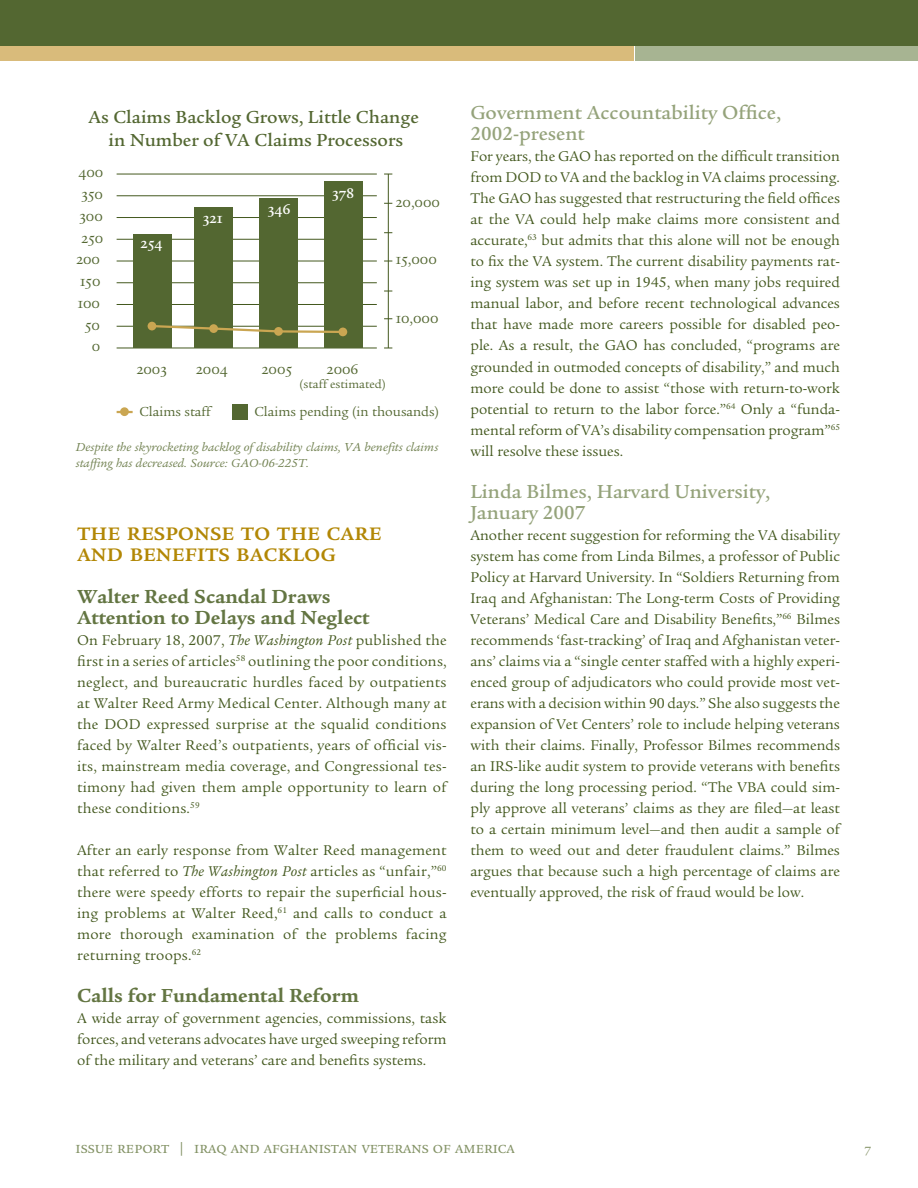
<style>
.page{position:relative;width:918px;height:1188px;background:#fff}
.page>*{position:absolute;margin:0;border:0;box-sizing:border-box;transform-origin:0 0}
.t1{font:500 25.5px/21px "Legacy Serif SC";color:#b28705}
.t2{font:500 19.5px/21px "Legacy Serif";color:#95a37b}
.t3{font:700 19.5px/21px "Legacy Serif";color:#637542}
.t4{font:500 18px/22.5px "Legacy Serif";color:#536731;text-align:center}
.t5{font:16.5px "Legacy Serif SC";color:#849366}
.t6{font:15px "Legacy Serif SC";color:#536731}
.t7{font:500 15px "Legacy Serif SC";color:#fff}
.t8{font:14.7px/21px "Legacy Serif";color:#44591f;text-align:justify}
.t9{font:13.5px "Legacy Serif";color:#536731}
.t10{font:13.2px "Legacy Serif SC";color:#849366}
.t11{font:italic 12px/15.8px "Legacy Serif";color:#738353;scale:1.09 1}
.t12{font:12px "Legacy Serif";color:#536731}
.s1{font-style:italic}
</style>
<div class="page">
<div style="left:0;top:0;width:633px;height:61px;background:#d9bb7b"></div>
<div style="left:636px;top:0;width:282px;height:61px;background:#a7b492"></div>
<div style="left:0;top:0;width:918px;height:45px;background:#536731"></div>
<hr style="left:117px;top:326px;width:260px;height:1px;background:#44591f">
<hr style="left:117px;top:304px;width:260px;height:1px;background:#44591f">
<hr style="left:117px;top:282px;width:260px;height:1px;background:#44591f">
<hr style="left:117px;top:261px;width:260px;height:1px;background:#44591f">
<hr style="left:117px;top:239px;width:260px;height:1px;background:#44591f">
<hr style="left:117px;top:217px;width:260px;height:1px;background:#44591f">
<hr style="left:117px;top:174px;width:260px;height:1px;background:#44591f">
<hr style="left:117px;top:348px;width:260px;height:1px;background:#44591f">
<hr style="left:117px;top:196px;width:260px;height:1px;background:#44591f">
<div style="left:133px;top:234px;width:39px;height:114px;background:#536731"></div>
<div style="left:194px;top:208px;width:39px;height:140px;background:#536731"></div>
<div style="left:259px;top:198px;width:39px;height:150px;background:#536731"></div>
<div style="left:324px;top:182px;width:38px;height:166px;background:#536731"></div>
<div style="left:232px;top:404px;width:16px;height:16px;background:#536731"></div>
<hr style="left:388px;top:174px;width:1px;height:174px;background:#44591f">
<div style="left:148px;top:322px;width:8px;height:8px;background:#caa652;border-radius:50%"></div>
<svg style="left:274px;top:327px;width:9px;height:9px"></svg>
<div style="left:339px;top:328px;width:8px;height:8px;background:#caa652;border-radius:50%"></div>
<svg style="left:150px;top:324px;width:195px;height:10px"></svg>
<div style="left:120px;top:407px;width:9px;height:9px;background:#caa652;border-radius:50%"></div>
<svg style="left:117px;top:411px;width:16px;height:2px"></svg>
<p class="t4" style="left:88px;top:106px;width:332px">As Claims Backlog Grows, Little Change in Number of VA Claims Processors</p>
<p class="t6" style="left:79px;top:164px;width:26px">400</p>
<p class="t6" style="left:81px;top:185px;width:23px">350</p>
<p class="t6" style="left:79px;top:207px;width:25px">300</p>
<p class="t6" style="left:81px;top:229px;width:23px">250</p>
<p class="t6" style="left:76px;top:251px;width:25px">200</p>
<p class="t6" style="left:80px;top:272px;width:22px">150</p>
<p class="t6" style="left:78px;top:294px;width:24px">100</p>
<p class="t6" style="left:85px;top:316px;width:17px">50</p>
<p class="t6" style="left:92px;top:338px;width:10px">0</p>
<p class="t7" style="left:141px;top:235px;width:23px">254</p>
<p class="t7" style="left:203px;top:209px;width:21px">321</p>
<p class="t6" style="left:137px;top:361px;width:32px">2003</p>
<p class="t6" style="left:196px;top:361px;width:33px">2004</p>
<p class="t7" style="left:268px;top:200px;width:24px">346</p>
<p class="t7" style="left:332px;top:184px;width:23px">378</p>
<p class="t6" style="left:396px;top:194px;width:46px">20,000</p>
<p class="t6" style="left:396px;top:251px;width:42px">15,000</p>
<p class="t6" style="left:396px;top:309px;width:44px">10,000</p>
<p class="t6" style="left:262px;top:361px;width:32px">2005</p>
<p class="t6" style="left:327px;top:361px;width:33px">2006</p>
<p class="t12" style="left:300px;top:377px;width:88px">(staff estimated)</p>
<p class="t9" style="left:140px;top:404px;width:73px">Claims staff</p>
<p class="t9" style="left:255px;top:404px;width:186px">Claims pending (in thousands)</p>
<p class="t11" style="left:76px;top:439px;width:334px">Despite the skyrocketing backlog of disability claims, VA benefits claims staffing has decreased. Source: GAO-06-225T.</p>
<h1 class="t1" style="left:77px;top:521px;width:306px">the response to the care and benefits backlog</h1>
<h2 class="t3" style="left:77px;top:586px;width:294px">Walter Reed Scandal Draws<br>Attention to Delays and Neglect</h2>
<p class="t8" style="left:77px;top:630px;width:371px">On February 18, 2007, <span class="s1">The Washington Post</span> published the first in a series of articles<sup>58</sup> outlining the poor conditions, neglect, and bureaucratic hurdles faced by outpatients at Walter Reed Army Medical Center. Although many at the DOD expressed surprise at the squalid conditions faced by Walter Reed’s outpatients, years of official vis&shy;its, mainstream media coverage, and Congressional tes&shy;timony had given them ample opportunity to learn of these conditions.<sup>59</sup></p>
<p class="t8" style="left:77px;top:840px;width:371px">After an early response from Walter Reed management that referred to <span class="s1">The Washington Post</span> articles as “unfair,”<sup>60 </sup>there were speedy efforts to repair the superficial hous&shy;ing problems at Walter Reed,<sup>61</sup> and calls to conduct a more thorough examination of the problems facing returning troops.<sup>62</sup></p>
<h2 class="t3" style="left:77px;top:985px;width:283px">Calls for Fundamental Reform</h2>
<p class="t8" style="left:77px;top:1008px;width:371px">A wide array of government agencies, commissions, task forces, and veterans advocates have urged sweeping reform of the military and veterans’ care and benefits systems.</p>
<h2 class="t2" style="left:470px;top:102px;width:312px">Government Accountability Office,<br>2002-present</h2>
<p class="t8" style="left:470px;top:146px;width:371px">For years, the GAO has reported on the difficult transition from DOD to VA and the backlog in VA claims processing.<br>The GAO has suggested that restructuring the field offices at the VA could help make claims more consistent and accurate,<sup>63</sup> but admits that this alone will not be enough to fix the VA system. The current disability payments rat&shy;ing system was set up in 1945, when many jobs required manual labor, and before recent technological advances that have made more careers possible for disabled peo&shy;ple. As a result, the GAO has concluded, “programs are grounded in outmoded concepts of disability,” and much more could be done to assist “those with return-to-work potential to return to the labor force.”<sup>64</sup> Only a “funda&shy;mental reform of VA’s disability compensation program”<sup>65 </sup>will resolve these issues.</p>
<h2 class="t2" style="left:470px;top:481px;width:301px">Linda Bilmes, Harvard University,<br>January 2007</h2>
<p class="t8" style="left:470px;top:525px;width:371px">Another recent suggestion for reforming the VA disability system has come from Linda Bilmes, a professor of Public Policy at Harvard University. In “Soldiers Returning from Iraq and Afghanistan: The Long-term Costs of Providing Veterans’ Medical Care and Disability Benefits,”<sup>66</sup> Bilmes recommends ‘fast-tracking’ of Iraq and Afghanistan veter&shy;ans’ claims via a “single center staffed with a highly experi&shy;enced group of adjudicators who could provide most vet&shy;erans with a decision within 90 days.” She also suggests the expansion of Vet Centers’ role to include helping veterans with their claims. Finally, Professor Bilmes recommends an IRS-like audit system to provide veterans with benefits during the long processing period. “The VBA could sim&shy;ply approve all veterans’ claims as they are filed—at least to a certain minimum level—and then audit a sample of them to weed out and deter fraudulent claims.” Bilmes argues that because such a high percentage of claims are eventually approved, the risk of fraud would be low.</p>
<p class="t5" style="left:76px;top:1138px;width:441px">issue report | iraq and afghanistan veterans of america</p>
<p class="t10" style="left:865px;top:1141px;width:8px">7</p>
</div>
